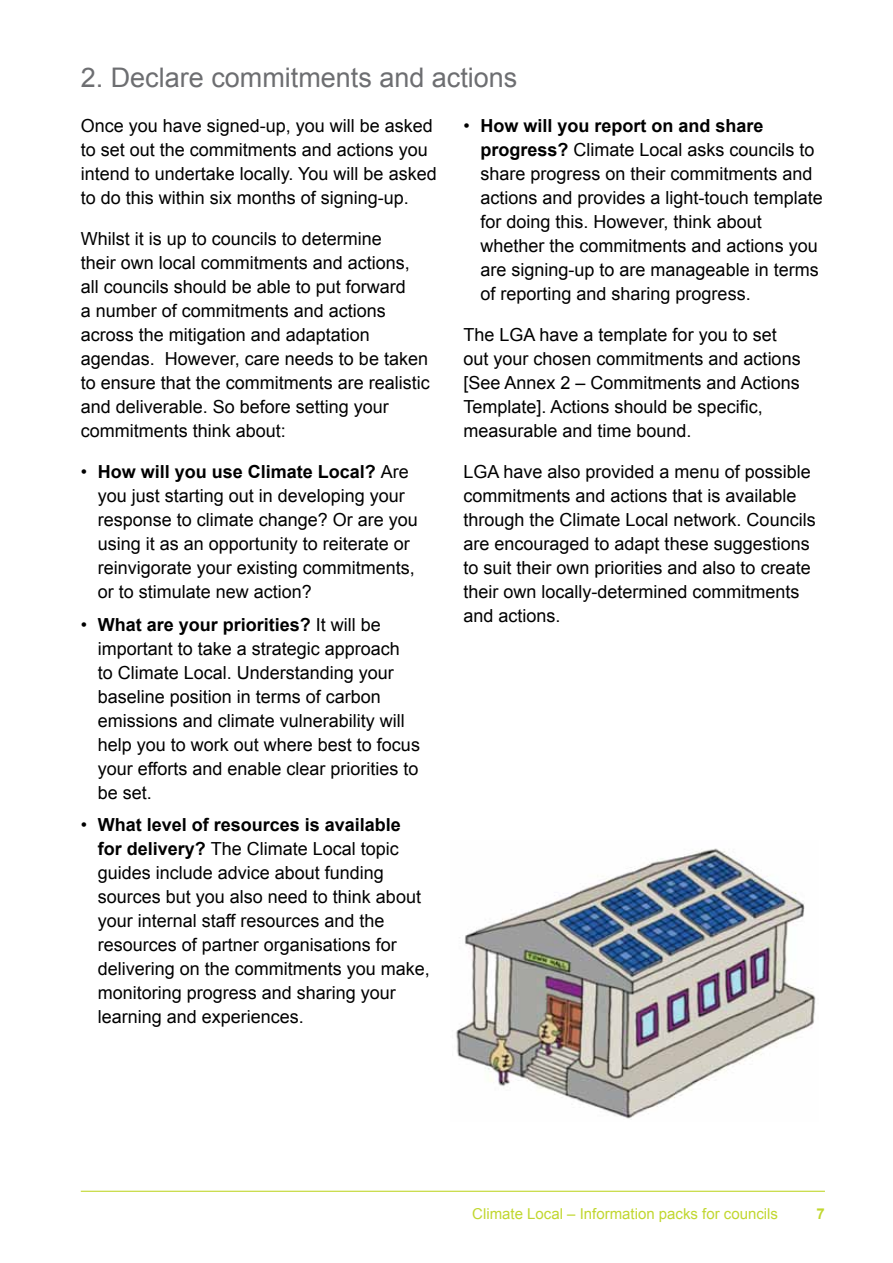
<style>
.page{position:relative;width:893px;height:1263px;background:#fff}
.page>*{position:absolute;margin:0;border:0;box-sizing:border-box;transform-origin:0 0}
.t1{font:27px "Arial";color:#6d6e71}
.t2{font:18px/24px "Arial";color:#000}
.t3{font:15px "Arial";color:#c1d72f}
.t4{font:700 15px "Arial";color:#c1d72f}
.s1{font-weight:700}
</style>
<div class="page">
<hr style="left:81px;top:1191px;width:744px;height:1px;background:#c1d72f">
<img style="left:456px;top:848px;width:360px;height:271px">
<h1 class="t1" style="left:81px;top:60px;width:438px">2. Declare commitments and actions</h1>
<p class="t2" style="left:81px;top:114px;width:357px">Once you have signed-up, you will be asked to set out the commitments and actions you intend to undertake locally. You will be asked to do this within six months of signing-up.</p>
<p class="t2" style="left:81px;top:227px;width:351px">Whilst it is up to councils to determine<br>their own local commitments and actions, all councils should be able to put forward<br>a number of commitments and actions across the mitigation and adaptation agendas. However, care needs to be taken to ensure that the commitments are realistic and deliverable. So before setting your commitments think about:</p>
<p class="t2" style="left:98px;top:460px;width:322px;text-indent:-17px">• <span class="s1">How will you use Climate Local?</span> Are you just starting out in developing your response to climate change? Or are you using it as an opportunity to reiterate or reinvigorate your existing commitments, or to stimulate new action?</p>
<p class="t2" style="left:98px;top:613px;width:324px;text-indent:-17px">• <span class="s1">What are your priorities?</span> It will be important to take a strategic approach<br>to Climate Local. Understanding your baseline position in terms of carbon emissions and climate vulnerability will help you to work out where best to focus your efforts and enable clear priorities to be set.</p>
<p class="t2" style="left:98px;top:813px;width:334px;text-indent:-17px">• <span class="s1">What level of resources is available<br>for delivery?</span> The Climate Local topic guides include advice about funding sources but you also need to think about your internal staff resources and the resources of partner organisations for delivering on the commitments you make, monitoring progress and sharing your learning and experiences.</p>
<p class="t2" style="left:480px;top:114px;width:344px;text-indent:-17px">• <span class="s1">How will you report on and share progress?</span> Climate Local asks councils to share progress on their commitments and actions and provides a light-touch template for doing this. However, think about whether the commitments and actions you are signing-up to are manageable in terms of reporting and sharing progress.</p>
<p class="t2" style="left:463px;top:323px;width:339px">The LGA have a template for you to set out your chosen commitments and actions [See Annex 2 – Commitments and Actions Template]. Actions should be specific, measurable and time bound.</p>
<p class="t2" style="left:463px;top:460px;width:354px">LGA have also provided a menu of possible commitments and actions that is available through the Climate Local network. Councils are encouraged to adapt these suggestions to suit their own priorities and also to create their own locally-determined commitments and actions.</p>
<p class="t3" style="left:472px;top:1203px;width:307px">Climate Local – Information packs for councils</p>
<p class="t4" style="left:817px;top:1203px;width:10px">7</p>
</div>
